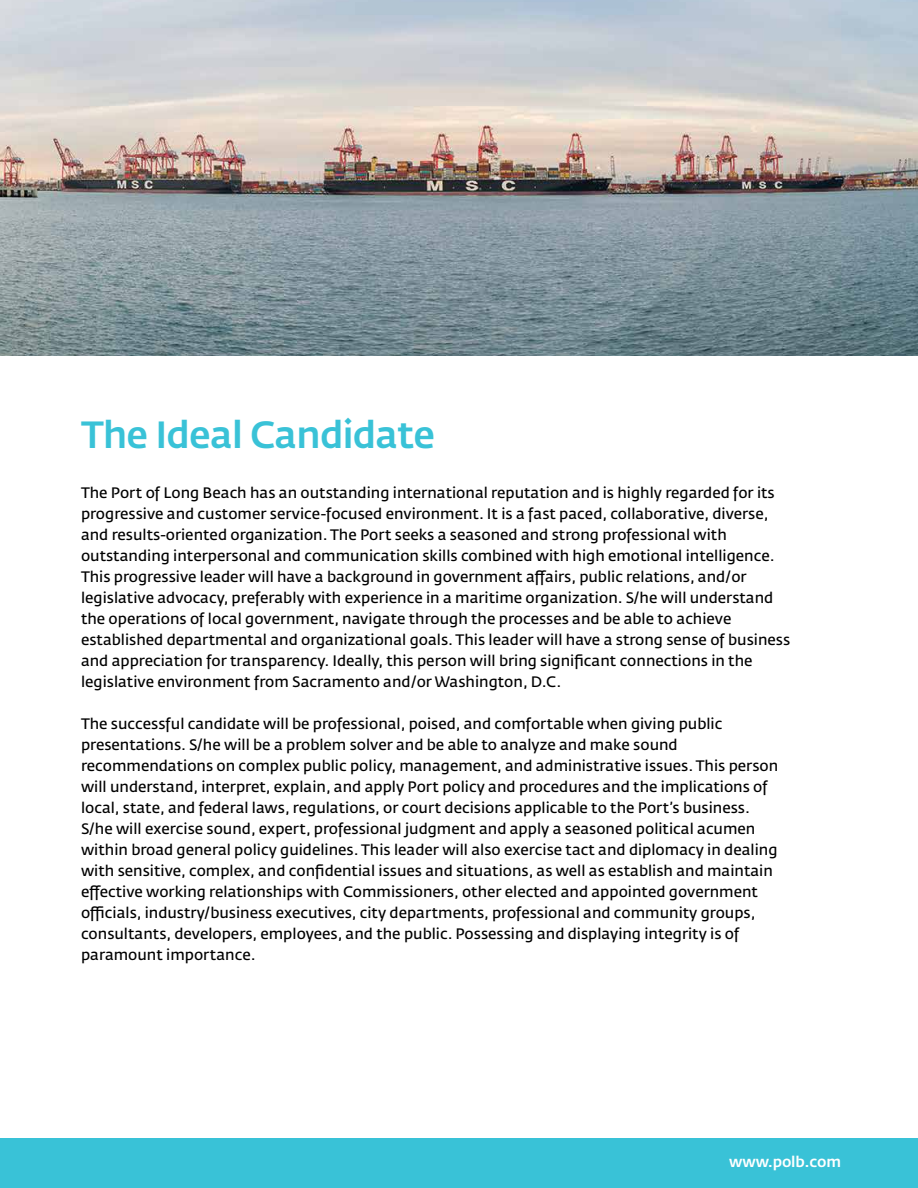
<style>
.page{position:relative;width:918px;height:1188px;background:#fff}
.page>*{position:absolute;margin:0;border:0;box-sizing:border-box;transform-origin:0 0}
.t1{font:500 37.5px "Fedra Sans Std";letter-spacing:-.02em;color:#39c2d7}
.t2{font:600 15px/21px "Fedra Sans Std";color:#000}
.t3{font:500 15px "Fedra Sans Std";letter-spacing:-.01em;color:#fff}
</style>
<div class="page">
<img style="left:0;top:0;width:918px;height:355px">
<div style="left:0;top:1138px;width:918px;height:50px;background:#39c2d7"></div>
<h1 class="t1" style="left:81px;top:411px;width:356px">The Ideal Candidate</h1>
<p class="t2" style="left:81px;top:482px;width:711px">The Port of Long Beach has an outstanding international reputation and is highly regarded for its progressive and customer service-focused environment. It is a fast paced, collaborative, diverse, and results-oriented organization. The Port seeks a seasoned and strong professional with outstanding interpersonal and communication skills combined with high emotional intelligence.<br>This progressive leader will have a background in government affairs, public relations, and/or legislative advocacy, preferably with experience in a maritime organization. S/he will understand the operations of local government, navigate through the processes and be able to achieve established departmental and organizational goals. This leader will have a strong sense of business and appreciation for transparency. Ideally, this person will bring significant connections in the legislative environment from Sacramento and/or Washington, D.C.</p>
<p class="t2" style="left:81px;top:713px;width:699px">The successful candidate will be professional, poised, and comfortable when giving public presentations. S/he will be a problem solver and be able to analyze and make sound recommendations on complex public policy, management, and administrative issues. This person will understand, interpret, explain, and apply Port policy and procedures and the implications of local, state, and federal laws, regulations, or court decisions applicable to the Port’s business.<br>S/he will exercise sound, expert, professional judgment and apply a seasoned political acumen within broad general policy guidelines. This leader will also exercise tact and diplomacy in dealing with sensitive, complex, and confidential issues and situations, as well as establish and maintain effective working relationships with Commissioners, other elected and appointed government officials, industry/business executives, city departments, professional and community groups, consultants, developers, employees, and the public. Possessing and displaying integrity is of paramount importance.</p>
<p class="t3" style="left:729px;top:1152px;width:113px">www.polb.com</p>
</div>
